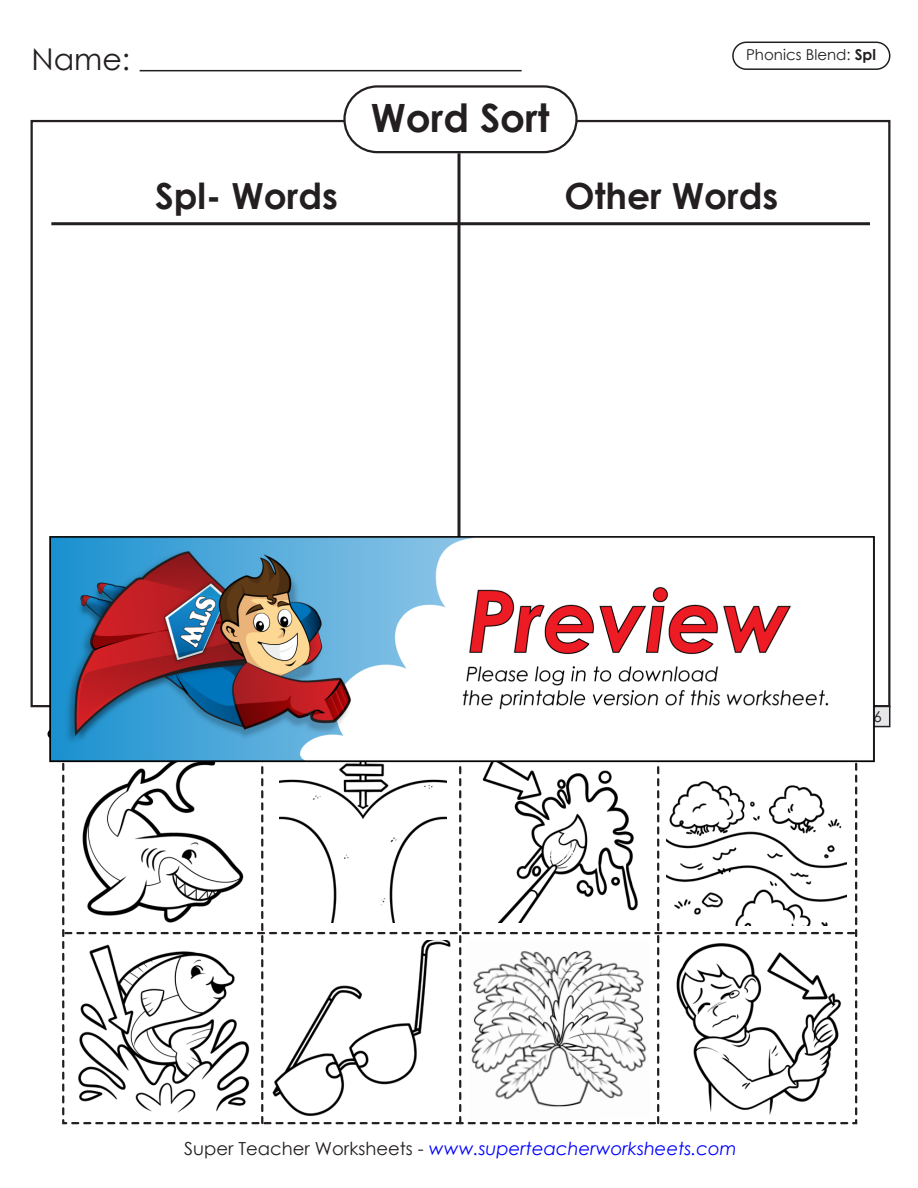
<style>
.page{position:relative;width:918px;height:1188px;background:#fff}
.page>*{position:absolute;margin:0;border:0;box-sizing:border-box;transform-origin:0 0}
.t1{font:700 39px "Century Gothic 2";color:#231f20}
.t2{font:700 36px "Century Gothic 2";color:#231f20}
.t3{font:30px "Century Gothic 2";color:#231f20}
.t4{font:italic 18px "Century Gothic 2";color:#00f}
.t5{font:15px "Century Gothic 2";color:#231f20}
.s1{font-weight:700}
.s2{font-style:normal;color:#231f20}
</style>
<div class="page">
<hr style="left:140px;top:70px;width:382px;height:1px;background:#231f20">
<div style="left:343px;top:85px;width:235px;height:68px;border:2px solid #231f20;border-radius:33px"></div>
<hr style="left:458px;top:153px;width:2px;height:537px;background:#231f20">
<hr style="left:51px;top:222px;width:819px;height:3px;background:#231f20">
<svg style="left:62px;top:763px;width:795px;height:361px"></svg>
<img style="left:77px;top:763px;width:171px;height:161px">
<img style="left:76px;top:942px;width:174px;height:174px">
<img style="left:272px;top:941px;width:180px;height:175px">
<img style="left:468px;top:941px;width:182px;height:179px">
<img style="left:671px;top:941px;width:175px;height:175px">
<img style="left:279px;top:763px;width:167px;height:160px">
<img style="left:478px;top:763px;width:167px;height:160px">
<img style="left:666px;top:770px;width:181px;height:156px">
<div style="left:810px;top:706px;width:80px;height:21px;background:#e6e7e9"></div>
<div style="left:809px;top:706px;width:81px;height:21px;border:2px solid #231f20"></div>
<div style="left:732px;top:42px;width:158px;height:28px;border:2px solid #231f20;border-radius:13px"></div>
<img style="left:41px;top:518px;width:834px;height:245px">
<p class="t3" style="left:32px;top:38px;width:100px">Name:</p>
<p class="t1" style="left:371px;top:89px;width:180px">Word Sort</p>
<p class="t5" style="left:746px;top:44px;width:132px">Phonics Blend: <span class="s1">Spl</span></p>
<p class="t2" style="left:155px;top:169px;width:184px">Spl- Words</p>
<p class="t2" style="left:564px;top:169px;width:215px">Other Words</p>
<p class="t4" style="left:184px;top:1136px;width:554px"><span class="s2">Super Teacher Worksheets -</span> www.superteacherworksheets.com</p>
</div>
